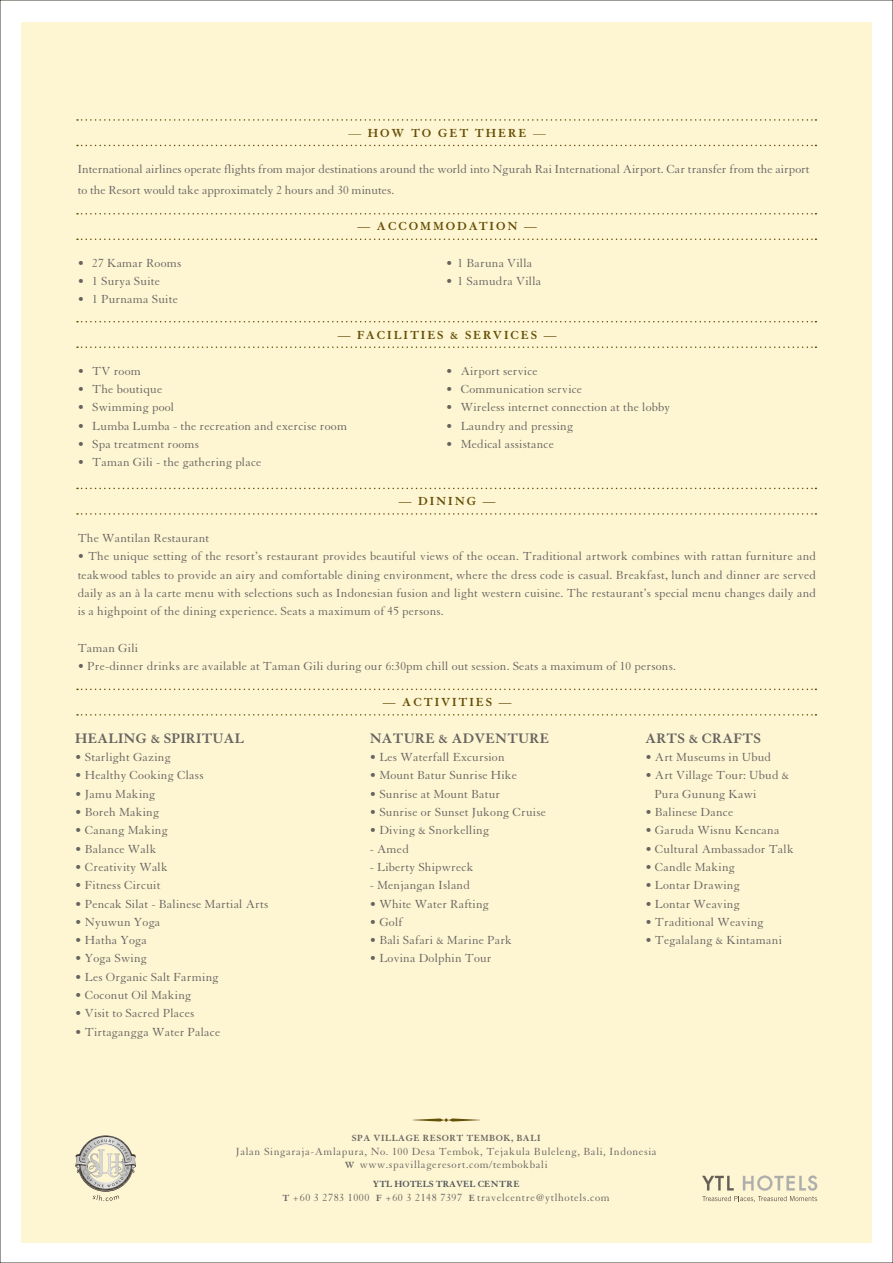
<style>
.page{position:relative;width:893px;height:1263px;background:#fff}
.page>*{position:absolute;margin:0;border:0;box-sizing:border-box;transform-origin:0 0}
.t1{font:700 15px "Granjon";letter-spacing:.015em;color:#676460}
.t2{font:12.75px/18.3px "Granjon";letter-spacing:.015em;color:#676460}
.t3{font:700 12.75px "Granjon";letter-spacing:.15em;color:#655007}
.t4{font:11.25px/13.5px "Granjon";letter-spacing:.05em;color:#676460;text-align:center}
.t5{font:9.75px "Granjon Bold Os F";letter-spacing:.05em;color:#676460}
.t6{font:9.75px "Granjon Bold Os F";color:#4c555a}
.s1{font-weight:400}
.s2{font-family:"Granjon Bold Os F";font-size:9.75px}
</style>
<div class="page">
<div style="left:21px;top:22px;width:850px;height:1221px;background:#fef5d3"></div>
<svg style="left:412px;top:1118px;width:68px;height:4px"></svg>
<svg style="left:77px;top:119px;width:739px;height:2px"></svg>
<svg style="left:77px;top:145px;width:739px;height:1px"></svg>
<svg style="left:77px;top:213px;width:739px;height:1px"></svg>
<svg style="left:77px;top:239px;width:739px;height:1px"></svg>
<svg style="left:77px;top:321px;width:739px;height:1px"></svg>
<svg style="left:77px;top:346px;width:739px;height:2px"></svg>
<svg style="left:77px;top:488px;width:739px;height:1px"></svg>
<svg style="left:77px;top:513px;width:739px;height:2px"></svg>
<svg style="left:77px;top:688px;width:739px;height:2px"></svg>
<svg style="left:77px;top:714px;width:739px;height:2px"></svg>
<svg style="left:75px;top:1135px;width:61px;height:66px"></svg>
<svg style="left:702px;top:1175px;width:115px;height:27px"></svg>
<p class="t3" style="left:349px;top:126px;width:199px"><span class="s1">—</span> HOW TO GET THERE <span class="s1">—</span></p>
<p class="t2" style="left:78px;top:159px;width:734px;line-height:21px">International airlines operate flights from major destinations around the world into Ngurah Rai International Airport. Car transfer from the airport to the Resort would take approximately 2 hours and 30 minutes.</p>
<p class="t2" style="left:78px;top:254px;width:105px">• 27 Kamar Rooms</p>
<p class="t2" style="left:78px;top:272px;width:84px">• 1 Surya Suite</p>
<p class="t2" style="left:78px;top:290px;width:102px">• 1 Purnama Suite</p>
<p class="t3" style="left:358px;top:219px;width:181px">— ACCOMMODATION —</p>
<p class="t2" style="left:446px;top:254px;width:88px">• 1 Baruna Villa</p>
<p class="t2" style="left:446px;top:272px;width:97px">• 1 Samudra Villa</p>
<p class="t3" style="left:338px;top:328px;width:220px">— FACILITIES &amp; SERVICES —</p>
<p class="t2" style="left:78px;top:362px;width:65px">• TV room</p>
<p class="t2" style="left:78px;top:380px;width:86px">• The boutique</p>
<p class="t2" style="left:78px;top:398px;width:98px">• Swimming pool</p>
<p class="t2" style="left:78px;top:417px;width:271px">• Lumba Lumba - the recreation and exercise room</p>
<p class="t2" style="left:78px;top:435px;width:123px">• Spa treatment rooms</p>
<p class="t2" style="left:78px;top:453px;width:185px">• Taman Gili - the gathering place</p>
<p class="t2" style="left:446px;top:362px;width:93px">• Airport service</p>
<p class="t2" style="left:446px;top:380px;width:138px">• Communication service</p>
<p class="t2" style="left:446px;top:399px;width:226px">• Wireless internet connection at the lobby</p>
<p class="t2" style="left:446px;top:417px;width:129px">• Laundry and pressing</p>
<p class="t2" style="left:446px;top:435px;width:109px">• Medical assistance</p>
<p class="t3" style="left:399px;top:495px;width:98px">— DINING —</p>
<p class="t2" style="left:78px;top:529px;width:133px">The Wantilan Restaurant</p>
<p class="t2" style="left:78px;top:547px;width:740px;text-align:justify">• The unique setting of the resort’s restaurant provides beautiful views of the ocean. Traditional artwork combines with rattan furniture and teakwood tables to provide an airy and comfortable dining environment, where the dress code is casual. Breakfast, lunch and dinner are served daily as an à la carte menu with selections such as Indonesian fusion and light western cuisine. The restaurant’s special menu changes daily and is a highpoint of the dining experience. Seats a maximum of 45 persons.</p>
<p class="t2" style="left:78px;top:639px;width:62px">Taman Gili</p>
<p class="t2" style="left:78px;top:657px;width:600px">• Pre-dinner drinks are available at Taman Gili during our 6:30pm chill out session. Seats a maximum of 10 persons.</p>
<p class="t1" style="left:75px;top:730px;width:171px">HEALING &amp; SPIRITUAL</p>
<p class="t2" style="left:75px;top:748px;width:97px">• Starlight Gazing</p>
<p class="t2" style="left:75px;top:767px;width:130px">• Healthy Cooking Class</p>
<p class="t2" style="left:75px;top:785px;width:82px">• Jamu Making</p>
<p class="t2" style="left:75px;top:803px;width:85px">• Boreh Making</p>
<p class="t2" style="left:75px;top:821px;width:94px">• Canang Making</p>
<p class="t2" style="left:75px;top:840px;width:83px">• Balance Walk</p>
<p class="t2" style="left:75px;top:858px;width:94px">• Creativity Walk</p>
<p class="t2" style="left:75px;top:876px;width:87px">• Fitness Circuit</p>
<p class="t2" style="left:75px;top:895px;width:195px">• Pencak Silat - Balinese Martial Arts</p>
<p class="t2" style="left:75px;top:913px;width:87px">• Nyuwun Yoga</p>
<p class="t2" style="left:75px;top:931px;width:73px">• Hatha Yoga</p>
<p class="t2" style="left:75px;top:950px;width:73px">• Yoga Swing</p>
<p class="t2" style="left:75px;top:968px;width:145px">• Les Organic Salt Farming</p>
<p class="t2" style="left:75px;top:986px;width:118px">• Coconut Oil Making</p>
<p class="t2" style="left:75px;top:1004px;width:121px">• Visit to Sacred Places</p>
<p class="t2" style="left:75px;top:1023px;width:146px">• Tirtagangga Water Palace</p>
<p class="t3" style="left:383px;top:695px;width:130px">— ACTIVITIES —</p>
<p class="t1" style="left:370px;top:730px;width:181px">NATURE &amp; ADVENTURE</p>
<p class="t2" style="left:370px;top:748px;width:136px">• Les Waterfall Excursion</p>
<p class="t2" style="left:370px;top:767px;width:149px">• Mount Batur Sunrise Hike</p>
<p class="t2" style="left:370px;top:785px;width:132px">• Sunrise at Mount Batur</p>
<p class="t2" style="left:370px;top:803px;width:178px">• Sunrise or Sunset Jukong Cruise</p>
<p class="t2" style="left:370px;top:821px;width:121px">• Diving &amp; Snorkelling</p>
<p class="t2" style="left:370px;top:840px;width:41px">- Amed</p>
<p class="t2" style="left:370px;top:858px;width:105px">- Liberty Shipwreck</p>
<p class="t2" style="left:370px;top:876px;width:102px">- Menjangan Island</p>
<p class="t2" style="left:370px;top:895px;width:121px">• White Water Rafting</p>
<p class="t2" style="left:370px;top:913px;width:34px">• Golf</p>
<p class="t2" style="left:370px;top:931px;width:144px">• Bali Safari &amp; Marine Park</p>
<p class="t2" style="left:370px;top:950px;width:123px">• Lovina Dolphin Tour</p>
<p class="t1" style="left:645px;top:730px;width:117px">ARTS &amp; CRAFTS</p>
<p class="t2" style="left:645px;top:748px;width:127px">• Art Museums in Ubud</p>
<p class="t2" style="left:654px;top:767px;width:136px;text-indent:-9px">• Art Village Tour: Ubud &amp;<br>Pura Gunung Kawi</p>
<p class="t2" style="left:645px;top:803px;width:89px">• Balinese Dance</p>
<p class="t2" style="left:645px;top:821px;width:136px">• Garuda Wisnu Kencana</p>
<p class="t2" style="left:645px;top:840px;width:150px">• Cultural Ambassador Talk</p>
<p class="t2" style="left:645px;top:858px;width:91px">• Candle Making</p>
<p class="t2" style="left:645px;top:876px;width:96px">• Lontar Drawing</p>
<p class="t2" style="left:645px;top:895px;width:96px">• Lontar Weaving</p>
<p class="t2" style="left:645px;top:913px;width:120px">• Traditional Weaving</p>
<p class="t2" style="left:645px;top:931px;width:138px">• Tegalalang &amp; Kintamani</p>
<p class="t5" style="left:352px;top:1133px;width:190px">SPA VILLAGE RESORT TEMBOK, BALI</p>
<p class="t4" style="left:236px;top:1145px;width:422px">Jalan Singaraja-Amlapura, No. 100 Desa Tembok, Tejakula Buleleng, Bali, Indonesia<br><span class="s2">W</span> www.spavillageresort.com/tembokbali</p>
<p class="t6" style="left:373px;top:1179px;width:148px">YTL HOTELS TRAVEL CENTRE</p>
<p class="t4" style="left:283px;top:1191px;width:329px"><span class="s2">T</span> +60 3 2783 1000 <span class="s2">F</span> +60 3 2148 7397 <span class="s2">E</span> travelcentre@ytlhotels.com</p>
</div>
